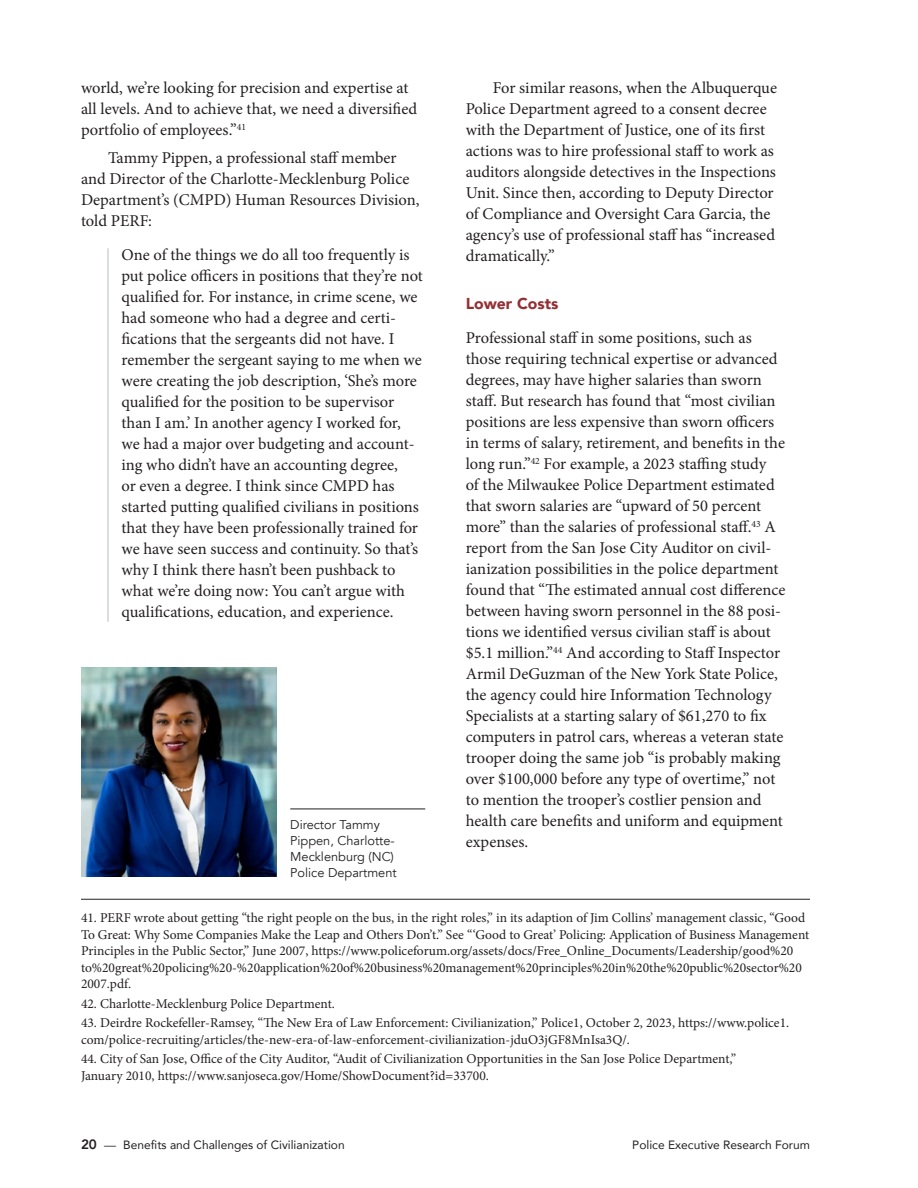
<style>
.page{position:relative;width:918px;height:1188px;background:#fff}
.page>*{position:absolute;margin:0;border:0;box-sizing:border-box;transform-origin:0 0}
.p_-_no_indent{font:16.5px/21px "Minion Pro";color:#231f20}
.block_quote_1{font:16.5px/21px "Minion Pro";color:#231f20}
.t1{font:900 15.75px "Avenir";color:#943035}
.footnote{font:13.5px/16.5px "Minion Pro";color:#231f20}
.photo_caption_-_line_over{font:12.75px/15.8px "Avenir";color:#231f20}
.t2{font:12px "Avenir";color:#231f20}
.s1{font-weight:800;font-size:13.5px}
</style>
<div class="page">
<hr style="left:107px;top:248px;width:2px;height:374px;background:#d1d2d4">
<hr style="left:81px;top:899px;width:729px;height:1px;background:#231f20">
<img style="left:81px;top:667px;width:196px;height:210px">
<hr style="left:290px;top:809px;width:135px;height:1px;background:#231f20">
<p class="p_-_no_indent" style="left:81px;top:77px;width:338px">world, we’re looking for precision and expertise at all levels. And to achieve that, we need a diversified portfolio of employees.”<sup>41</sup></p>
<p class="p_-_no_indent" style="left:81px;top:147px;width:340px;text-indent:27px">Tammy Pippen, a professional staff member and Director of the Charlotte-Mecklenburg Police Department’s (CMPD) Human Resources Division, told PERF:</p>
<p class="block_quote_1" style="left:122px;top:245px;width:303px">One of the things we do all too frequently is put police officers in positions that they’re not qualified for. For instance, in crime scene, we had someone who had a degree and certi&shy;fications that the sergeants did not have. I remember the sergeant saying to me when we were creating the job description, ‘She’s more qualified for the position to be supervisor than I am.’ In another agency I worked for, we had a major over budgeting and account&shy;ing who didn’t have an accounting degree,<br>or even a degree. I think since CMPD has started putting qualified civilians in positions that they have been professionally trained for we have seen success and continuity. So that’s why I think there hasn’t been pushback to what we’re doing now: You can’t argue with qualifications, education, and experience.</p>
<p class="photo_caption_-_line_over" style="left:290px;top:817px;width:108px">Director Tammy<br>Pippen, Charlotte-<br>Mecklenburg (NC)<br>Police Department</p>
<p class="p_-_no_indent" style="left:466px;top:77px;width:313px;text-indent:27px">For similar reasons, when the Albuquerque Police Department agreed to a consent decree with the Department of Justice, one of its first actions was to hire professional staff to work as auditors alongside detectives in the Inspections Unit. Since then, according to Deputy Director of Compliance and Oversight Cara Garcia, the agency’s use of professional staff has “increased dramatically.”</p>
<p class="t1" style="left:466px;top:290px;width:94px">Lower Costs</p>
<p class="p_-_no_indent" style="left:466px;top:328px;width:321px">Professional staff in some positions, such as those requiring technical expertise or advanced degrees, may have higher salaries than sworn staff. But research has found that “most civilian positions are less expensive than sworn officers in terms of salary, retirement, and benefits in the long run.”<sup>42</sup> For example, a 2023 staffing study<br>of the Milwaukee Police Department estimated that sworn salaries are “upward of 50 percent more” than the salaries of professional staff.<sup>43</sup> A report from the San Jose City Auditor on civil&shy;ianization possibilities in the police department found that “The estimated annual cost difference between having sworn personnel in the 88 posi&shy;tions we identified versus civilian staff is about $5.1 million.”<sup>44</sup> And according to Staff Inspector Armil DeGuzman of the New York State Police, the agency could hire Information Technology Specialists at a starting salary of $61,270 to fix computers in patrol cars, whereas a veteran state trooper doing the same job “is probably making over $100,000 before any type of overtime,” not to mention the trooper’s costlier pension and health care benefits and uniform and equipment expenses.</p>
<p class="footnote" style="left:81px;top:910px;width:730px">41. PERF wrote about getting “the right people on the bus, in the right roles,” in its adaption of Jim Collins’ management classic, “Good To Great: Why Some Companies Make the Leap and Others Don’t.” See “‘Good to Great’ Policing: Application of Business Management Principles in the Public Sector,” June 2007, https://www.policeforum.org/assets/docs/Free_Online_Documents/Leadership/good%20 to%20great%20policing%20-%20application%20of%20business%20management%20principles%20in%20the%20public%20sector%20<br>2007.pdf.</p>
<p class="footnote" style="left:81px;top:995px;width:255px">42. Charlotte-Mecklenburg Police Department.</p>
<p class="footnote" style="left:81px;top:1015px;width:710px">43. Deirdre Rockefeller-Ramsey, “The New Era of Law Enforcement: Civilianization,” Police1, October 2, 2023, https://www.police1. com/police-recruiting/articles/the-new-era-of-law-enforcement-civilianization-jduO3jGF8MnIsa3Q/.</p>
<p class="footnote" style="left:81px;top:1051px;width:657px">44. City of San Jose, Office of the City Auditor, “Audit of Civilianization Opportunities in the San Jose Police Department,”<br>January 2010, https://www.sanjoseca.gov/Home/ShowDocument?id=33700.</p>
<p class="t2" style="left:81px;top:1135px;width:265px"><span class="s1">20</span> — Benefits and Challenges of Civilianization</p>
<p class="t2" style="left:632px;top:1135px;width:179px">Police Executive Research Forum</p>
</div>
